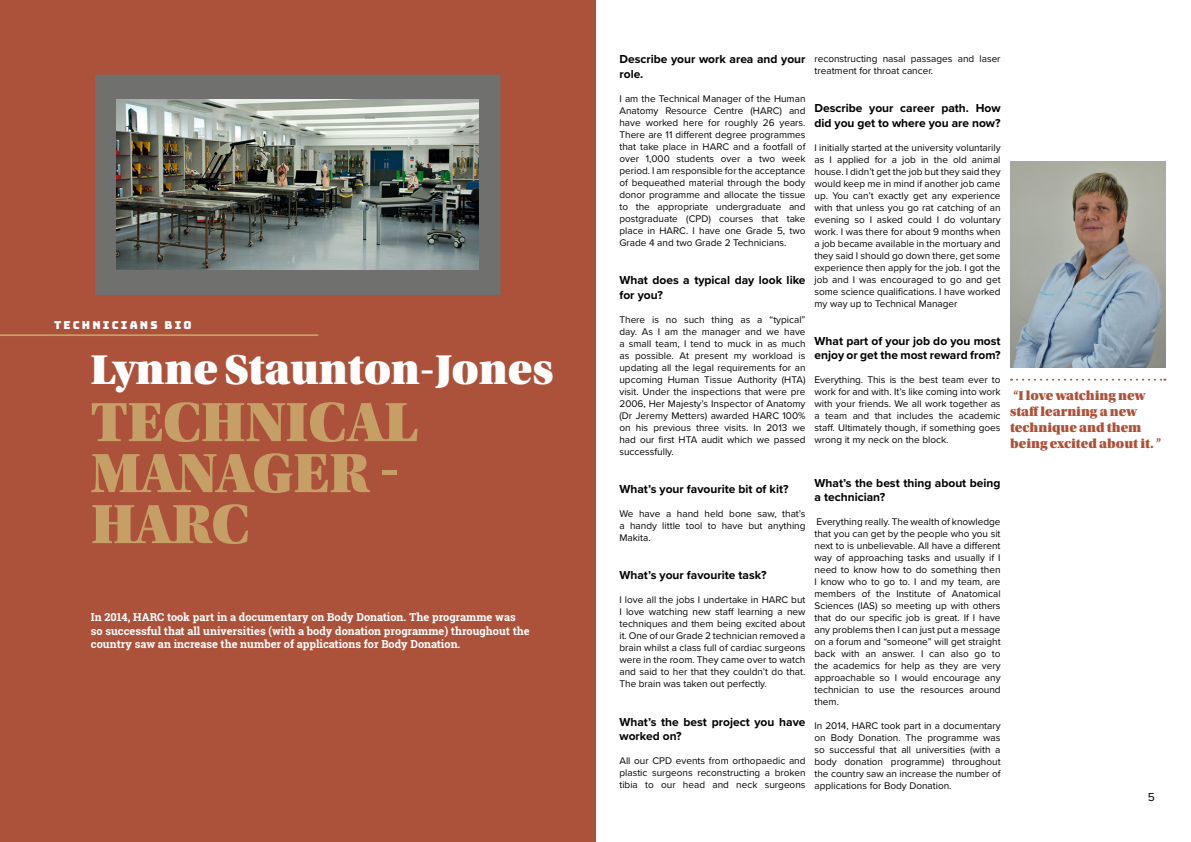
<style>
.page{position:relative;width:1191px;height:842px;background:#fff}
.page>*{position:absolute;margin:0;border:0;box-sizing:border-box;transform-origin:0 0}
.t1{font:58.4px/51px "Utopia Std Black Headline";letter-spacing:.01em;color:#c59f65}
.t2{font:44px "Utopia Std Black Headline";color:#fff}
.t3{font:13.5px/16.3px "Utopia Std Black Headline";color:#ad523a}
.t4{font:700 12px/14.4px "Proxima Nova";color:#000}
.t5{font:12px "Proxima Nova";color:#000}
.t6{font:700 11px/13.2px "Roboto Slab";color:#fff}
.t7{font:11px "Bungee";letter-spacing:.2em;color:#fff}
.t8{font:10px/12px "Proxima Nova";color:#000;text-align:justify}
</style>
<div class="page">
<div style="left:0;top:0;width:595px;height:842px;background:#ad523a"></div>
<div style="left:95px;top:75px;width:405px;height:219px;background:#70706f"></div>
<img style="left:117px;top:100px;width:362px;height:170px">
<div style="left:95px;top:75px;width:405px;height:220px;border:1px solid #70706f"></div>
<img style="left:1010px;top:162px;width:155px;height:205px">
<hr style="left:0;top:334px;width:318px;height:2px;background:#c59f65">
<svg style="left:1011px;top:379px;width:154px;height:2px"></svg>
<p class="t7" style="left:54px;top:319px;width:139px">TECHNICIANS BIO</p>
<h2 class="t2" style="left:91px;top:347px;width:463px">Lynne Staunton-Jones</h2>
<h1 class="t1" style="left:91px;top:398px;width:328px">TECHNICAL<br>MANAGER -<br>HARC</h1>
<p class="t6" style="left:91px;top:611px;width:440px">In 2014, HARC took part in a documentary on Body Donation. The programme was so successful that all universities (with a body donation programme) throughout the country saw an increase the number of applications for Body Donation.</p>
<p class="t4" style="left:619px;top:52px;width:188px">Describe your work area and your role.</p>
<p class="t8" style="left:619px;top:92px;width:188px">I am the Technical Manager of the Human Anatomy Resource Centre (HARC) and have worked here for roughly 26 years.<br>There are 11 different degree programmes that take place in HARC and a footfall of over 1,000 students over a two week period. I am responsible for the acceptance of bequeathed material through the body donor programme and allocate the tissue to the appropriate undergraduate and postgraduate (CPD) courses that take place in HARC. I have one Grade 5, two Grade 4 and two Grade 2 Technicians.</p>
<p class="t4" style="left:619px;top:273px;width:188px">What does a typical day look like for you?</p>
<p class="t8" style="left:619px;top:313px;width:188px">There is no such thing as a “typical” day. As I am the manager and we have a small team, I tend to muck in as much as possible. At present my workload is updating all the legal requirements for an upcoming Human Tissue Authority (HTA) visit. Under the inspections that were pre 2006, Her Majesty’s Inspector of Anatomy (Dr Jeremy Metters) awarded HARC 100% on his previous three visits. In 2013 we had our first HTA audit which we passed successfully.</p>
<p class="t4" style="left:619px;top:481px;width:171px">What’s your favourite bit of kit?</p>
<p class="t8" style="left:619px;top:507px;width:188px">We have a hand held bone saw, that’s a handy little tool to have but anything Makita.</p>
<p class="t4" style="left:619px;top:568px;width:149px">What’s your favourite task?</p>
<p class="t8" style="left:619px;top:594px;width:188px">I love all the jobs I undertake in HARC but I love watching new staff learning a new techniques and them being excited about it. One of our Grade 2 technician removed a brain whilst a class full of cardiac surgeons were in the room. They came over to watch and said to her that they couldn’t do that.<br>The brain was taken out perfectly.</p>
<p class="t4" style="left:619px;top:714px;width:187px">What’s the best project you have worked on?</p>
<p class="t8" style="left:619px;top:754px;width:188px">All our CPD events from orthopaedic and plastic surgeons reconstructing a broken tibia to our head and neck surgeons</p>
<p class="t8" style="left:814px;top:52px;width:188px">reconstructing nasal passages and laser treatment for throat cancer.</p>
<p class="t4" style="left:814px;top:101px;width:188px">Describe your career path. How did you get to where you are now?</p>
<p class="t8" style="left:814px;top:141px;width:188px">I initially started at the university voluntarily as I applied for a job in the old animal house. I didn’t get the job but they said they would keep me in mind if another job came up. You can’t exactly get any experience with that unless you go rat catching of an evening so I asked could I do voluntary work. I was there for about 9 months when a job became available in the mortuary and they said I should go down there, get some experience then apply for the job. I got the job and I was encouraged to go and get some science qualifications. I have worked my way up to Technical Manager</p>
<p class="t4" style="left:814px;top:333px;width:188px">What part of your job do you most enjoy or get the most reward from?</p>
<p class="t8" style="left:814px;top:374px;width:188px">Everything. This is the best team ever to work for and with. It’s like coming into work with your friends. We all work together as a team and that includes the academic staff. Ultimately though, if something goes wrong it my neck on the block.</p>
<p class="t4" style="left:814px;top:475px;width:188px">What’s the best thing about being a technician?</p>
<p class="t8" style="left:814px;top:515px;width:188px">Everything really. The wealth of knowledge that you can get by the people who you sit next to is unbelievable. All have a different way of approaching tasks and usually if I need to know how to do something then I know who to go to. I and my team, are members of the Institute of Anatomical Sciences (IAS) so meeting up with others that do our specific job is great. If I have any problems then I can just put a message on a forum and “someone” will get straight back with an answer. I can also go to the academics for help as they are very approachable so I would encourage any technician to use the resources around them.</p>
<p class="t8" style="left:814px;top:719px;width:188px">In 2014, HARC took part in a documentary on Body Donation. The programme was so successful that all universities (with a body donation programme) throughout the country saw an increase the number of applications for Body Donation.</p>
<h3 class="t3" style="left:1010px;top:387px;width:152px">“I love watching new staff learning a new technique and them being excited about it. ”</h3>
<p class="t5" style="left:1147px;top:788px;width:9px">5</p>
</div>
